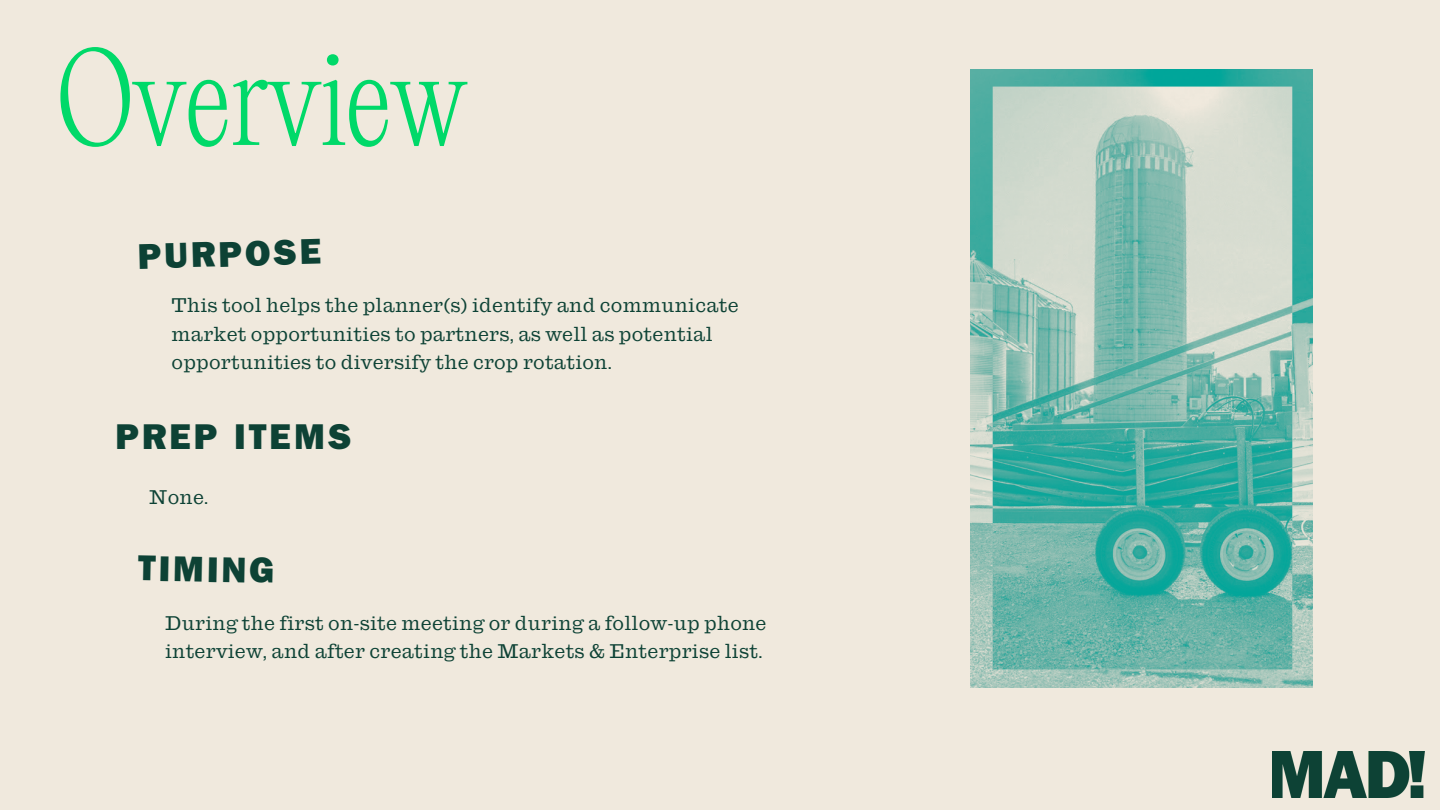
<style>
.page{position:relative;width:1440px;height:810px;background:#f0e9dd}
.page>*{position:absolute;margin:0;border:0;box-sizing:border-box;transform-origin:0 0}
.t1{font:200 120px "PP Editorial New";letter-spacing:-.02em;color:#00d969}
.t2{font:800 36px "Franklin Gothic LT Pro";letter-spacing:.08em;color:#0d4235}
.t3{font:19px/28.5px "Antique No 6";letter-spacing:.01em;color:#0d4235}
</style>
<div class="page">
<img style="left:1273px;top:751px;width:151px;height:46px">
<img style="left:970px;top:70px;width:342px;height:617px">
<h1 class="t1" style="left:56px;top:39px;width:413px">Overview</h1>
<h2 class="t2" style="left:137px;top:245px;width:185px;rotate:-2deg">PURPOSE</h2>
<p class="t3" style="left:172px;top:292px;width:569px">This tool helps the planner(s) identify and communicate market opportunities to partners, as well as potential opportunities to diversify the crop rotation.</p>
<h2 class="t2" style="left:115px;top:424px;width:238px">PREP ITEMS</h2>
<p class="t3" style="left:149px;top:484px;width:61px">None.</p>
<h2 class="t2" style="left:138px;top:556px;width:138px;rotate:1deg">TIMING</h2>
<p class="t3" style="left:165px;top:609px;width:603px">During the first on-site meeting or during a follow-up phone interview, and after creating the Markets &amp; Enterprise list.</p>
</div>
